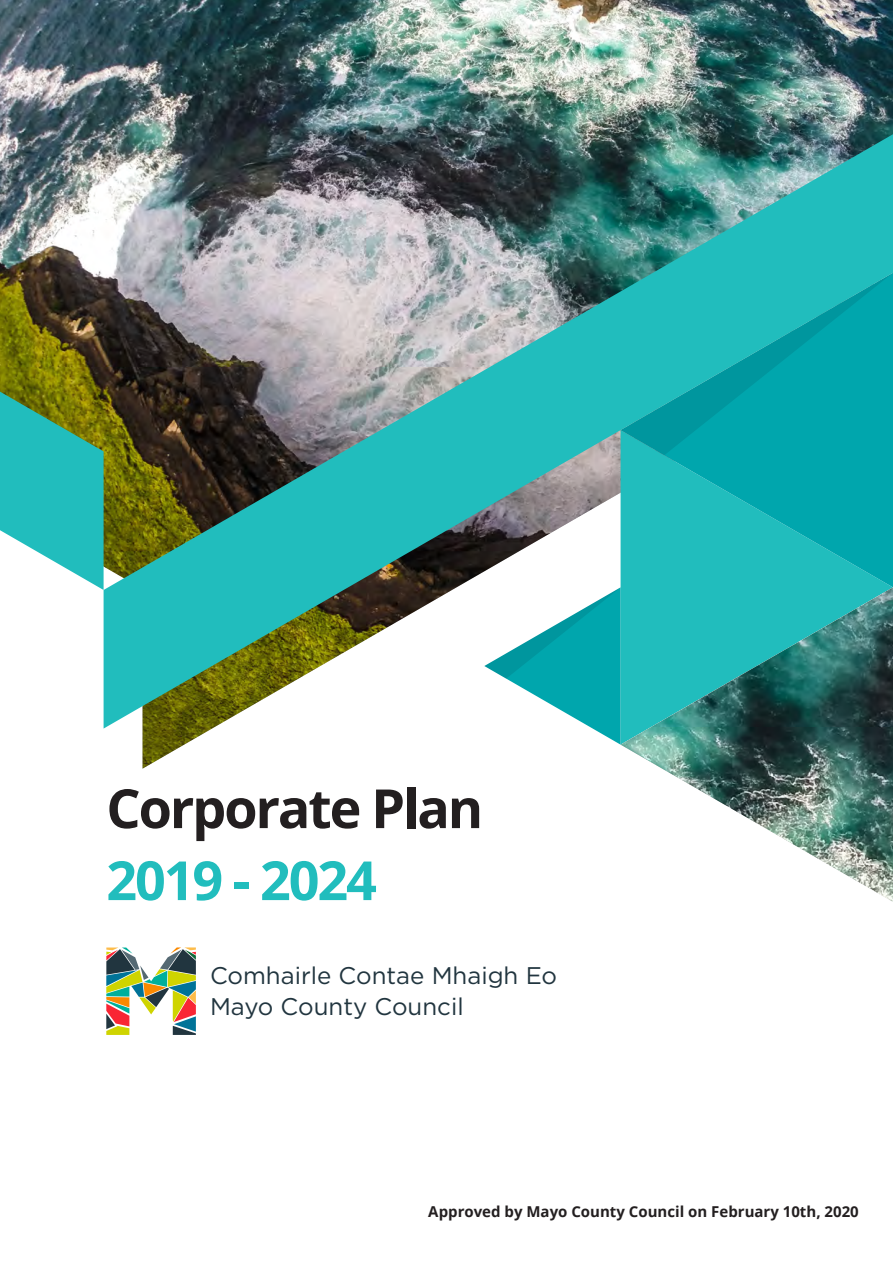
<style>
.page{position:relative;width:893px;height:1263px;background:#fff}
.page>*{position:absolute;margin:0;border:0;box-sizing:border-box;transform-origin:0 0}
.Title_36_pt{font:700 54px/72px "Open Sans";letter-spacing:-.04em;color:#231f20}
.t1{font:24px/30.6px "Gotham HTF";color:#21353f}
.t2{font:700 15px "Open Sans";color:#231f20}
.s1{color:#21bdbd}
</style>
<div class="page">
<img style="left:0;top:0;width:893px;height:769px">
<img style="left:621px;top:728px;width:272px;height:174px">
<img style="left:104px;top:134px;width:789px;height:594px">
<svg style="left:484px;top:587px;width:137px;height:158px"></svg>
<svg style="left:0;top:392px;width:104px;height:198px;background:#4fbbaa"></svg>
<svg style="left:106px;top:947px;width:90px;height:88px"></svg>
<p class="Title_36_pt" style="left:106px;top:771px;width:378px">Corporate Plan<br><span class="s1">2019 - 2024</span></p>
<p class="t1" style="left:210px;top:960px;width:349px">Comhairle Contae Mhaigh Eo<br>Mayo County Council</p>
<p class="t2" style="left:428px;top:1201px;width:432px">Approved by Mayo County Council on February 10th, 2020</p>
</div>
